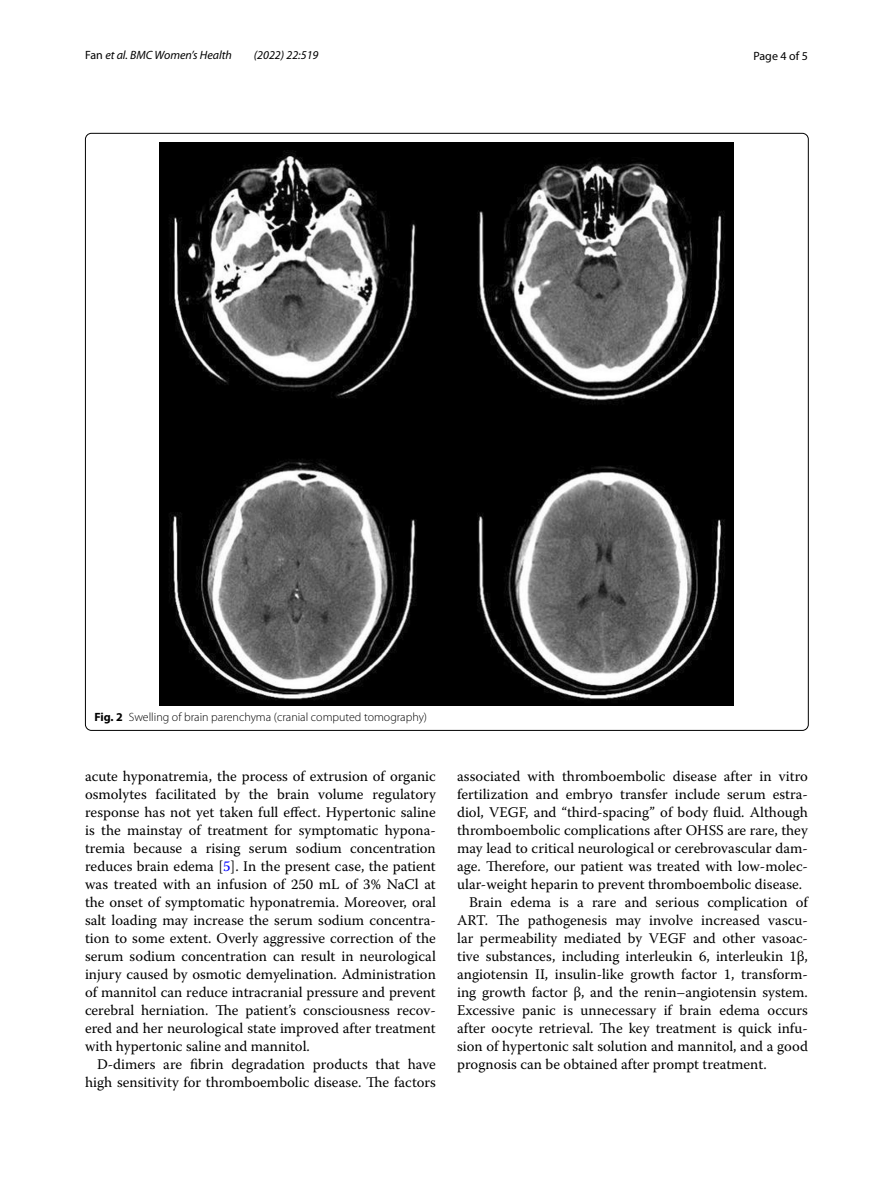
<style>
.page{position:relative;width:893px;height:1187px;background:#fff}
.page>*{position:absolute;margin:0;border:0;box-sizing:border-box;transform-origin:0 0}
.t1{font:14.7px/18px "Warnock Pro";color:#000;text-align:justify}
.t2{font:300 12px "Myriad Pro";color:#000}
.t3{font:italic 12px "Myriad Pro";color:#000}
.t4{font:12px "Myriad Pro";color:#000}
.s1{font-style:normal}
.s2{font-weight:700}
.s3{color:#00f}
</style>
<div class="page">
<img style="left:160px;top:142px;width:574px;height:563px">
<p class="t3" style="left:85px;top:48px;width:148px"><span class="s1">Fan</span> et al. BMC Women’s Health</p>
<p class="t3" style="left:254px;top:48px;width:66px">(2022) 22:519</p>
<p class="t4" style="left:753px;top:48px;width:56px">Page 4 of 5</p>
<p class="t2" style="left:94px;top:710px;width:334px"><span class="s2">Fig. 2</span> Swelling of brain parenchyma (cranial computed tomography)</p>
<p class="t1" style="left:85px;top:766px;width:352px">acute hyponatremia, the process of extrusion of organic osmolytes facilitated by the brain volume regulatory response has not yet taken full effect. Hypertonic saline is the mainstay of treatment for symptomatic hypona&shy;tremia because a rising serum sodium concentration reduces brain edema [<span class="s3">5</span>]. In the present case, the patient was treated with an infusion of 250 mL of 3% NaCl at the onset of symptomatic hyponatremia. Moreover, oral salt loading may increase the serum sodium concentra&shy;tion to some extent. Overly aggressive correction of the serum sodium concentration can result in neurological injury caused by osmotic demyelination. Administration of mannitol can reduce intracranial pressure and prevent cerebral herniation. The patient’s consciousness recov&shy;ered and her neurological state improved after treatment with hypertonic saline and mannitol.</p>
<p class="t1" style="left:85px;top:1054px;width:352px;text-align:right">D-dimers are fibrin degradation products that have high sensitivity for thromboembolic disease. The factors</p>
<p class="t1" style="left:457px;top:766px;width:352px">associated with thromboembolic disease after in vitro</p>
<p class="t1" style="left:457px;top:784px;width:352px">fertilization and embryo transfer include serum estra-</p>
<p class="t1" style="left:457px;top:802px;width:352px">diol, VEGF, and “third-spacing” of body fluid. Although</p>
<p class="t1" style="left:457px;top:820px;width:352px">thromboembolic complications after OHSS are rare, they</p>
<p class="t1" style="left:457px;top:838px;width:352px">may lead to critical neurological or cerebrovascular dam-</p>
<p class="t1" style="left:457px;top:856px;width:352px">age. Therefore, our patient was treated with low-molec-</p>
<p class="t1" style="left:457px;top:874px;width:347px">ular-weight heparin to prevent thromboembolic disease.</p>
<p class="t1" style="left:469px;top:892px;width:340px">Brain edema is a rare and serious complication of</p>
<p class="t1" style="left:457px;top:910px;width:352px">ART. The pathogenesis may involve increased vascu-</p>
<p class="t1" style="left:457px;top:928px;width:352px">lar permeability mediated by VEGF and other vasoac-</p>
<p class="t1" style="left:457px;top:946px;width:352px">tive substances, including interleukin 6, interleukin 1β,</p>
<p class="t1" style="left:457px;top:964px;width:352px">angiotensin II, insulin-like growth factor 1, transform-</p>
<p class="t1" style="left:457px;top:982px;width:352px">ing growth factor β, and the renin–angiotensin system.</p>
<p class="t1" style="left:457px;top:1000px;width:352px">Excessive panic is unnecessary if brain edema occurs</p>
<p class="t1" style="left:457px;top:1018px;width:352px">after oocyte retrieval. The key treatment is quick infu-</p>
<p class="t1" style="left:457px;top:1036px;width:352px">sion of hypertonic salt solution and mannitol, and a good</p>
<p class="t1" style="left:457px;top:1054px;width:311px">prognosis can be obtained after prompt treatment.</p>
</div>
